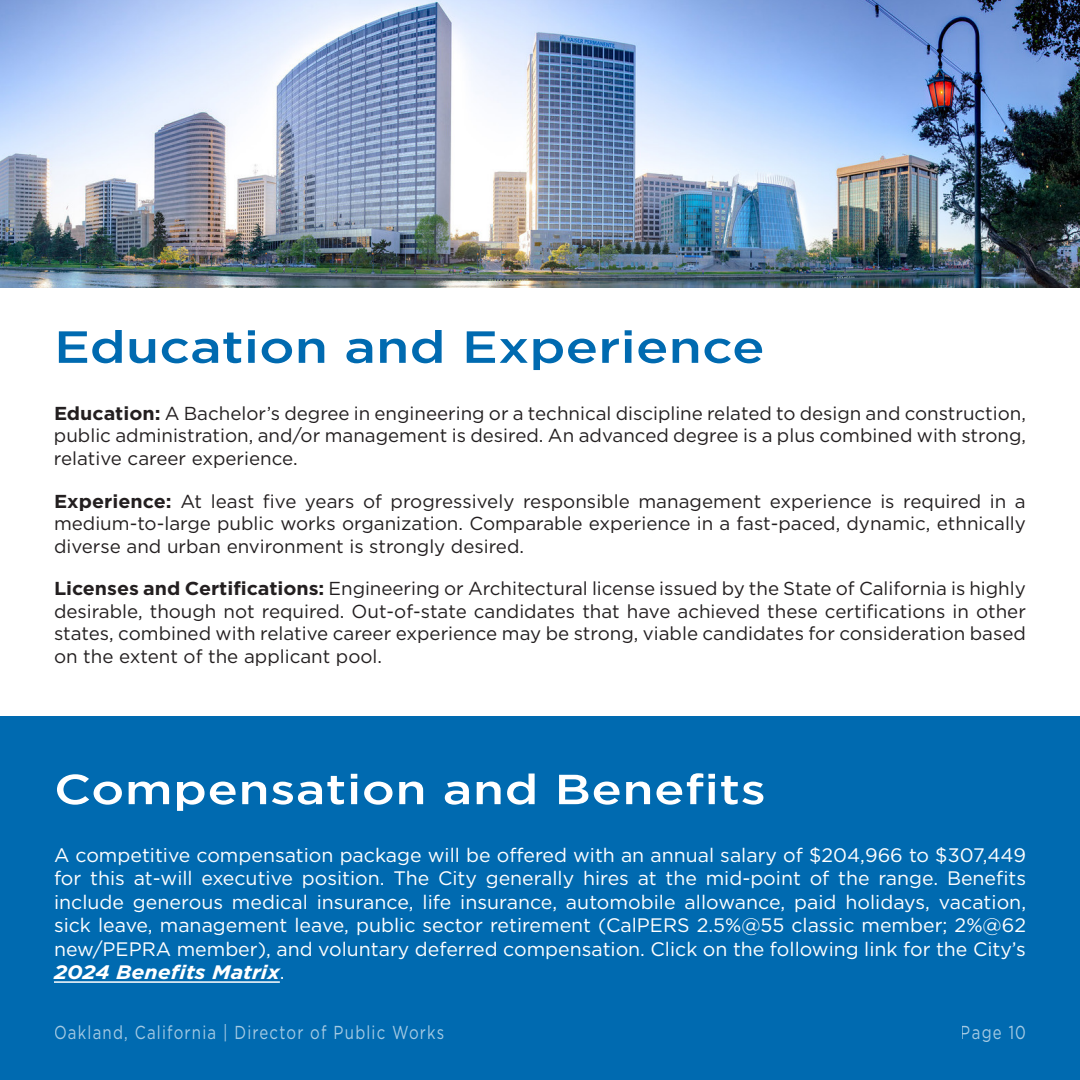
<style>
.page{position:relative;width:1080px;height:1080px;background:#fff}
.page>*{position:absolute;margin:0;border:0;box-sizing:border-box;transform-origin:0 0}
.RA_Major_Heading_blue{font:500 45px "Gotham";color:#006ab0;scale:1.2 1}
.RA_Major_Heading_white{font:500 42px "Gotham";letter-spacing:.01em;color:#fff;scale:1.2 1}
.Normal_white{font:19.5px/23.4px "Gotham";color:#fff;text-align:justify}
.t1{font:18.75px/22.5px "Gotham";color:#231f20;text-align:justify}
.t2{font:18.75px "Gotham";letter-spacing:.08em;color:#fff;scale:.8 1}
.s1{font-weight:700}
.s2{font-weight:700;font-style:italic}
</style>
<div class="page">
<div style="left:0;top:716px;width:1080px;height:364px;background:#006ab0"></div>
<img style="left:0;top:0;width:1080px;height:287px">
<hr style="left:54px;top:981px;width:226px;height:2px;background:#fff">
<p class="RA_Major_Heading_blue" style="left:54px;top:321px;width:594px">Education and Experience</p>
<p class="t1" style="left:54px;top:402px;width:974px"><span class="s1">Education:</span> A Bachelor’s degree in engineering or a technical discipline related to design and construction, public administration, and/or management is desired. An advanced degree is a plus combined with strong, relative career experience.</p>
<p class="t1" style="left:54px;top:489px;width:973px"><span class="s1">Experience:</span> At least five years of progressively responsible management experience is required in a medium-to-large public works organization. Comparable experience in a fast-paced, dynamic, ethnically diverse and urban environment is strongly desired.</p>
<p class="t1" style="left:54px;top:577px;width:974px"><span class="s1">Licenses and Certifications:</span> Engineering or Architectural license issued by the State of California is highly desirable, though not required. Out-of-state candidates that have achieved these certifications in other states, combined with relative career experience may be strong, viable candidates for consideration based on the extent of the applicant pool.</p>
<p class="RA_Major_Heading_white" style="left:54px;top:765px;width:595px">Compensation and Benefits</p>
<p class="Normal_white" style="left:54px;top:843px;width:974px">A competitive compensation package will be offered with an annual salary of $204,966 to $307,449 for this at-will executive position. The City generally hires at the mid-point of the range. Benefits include generous medical insurance, life insurance, automobile allowance, paid holidays, vacation, sick leave, management leave, public sector retirement (CalPERS 2.5%@55 classic member; 2%@62 new/PEPRA member), and voluntary deferred compensation. Click on the following link for the City’s <span class="s2">2024 Benefits Matrix</span>.</p>
<p class="t2" style="left:54px;top:1022px;width:490px">Oakland, California | Director of Public Works</p>
<p class="t2" style="left:961px;top:1022px;width:83px">Page 10</p>
</div>
